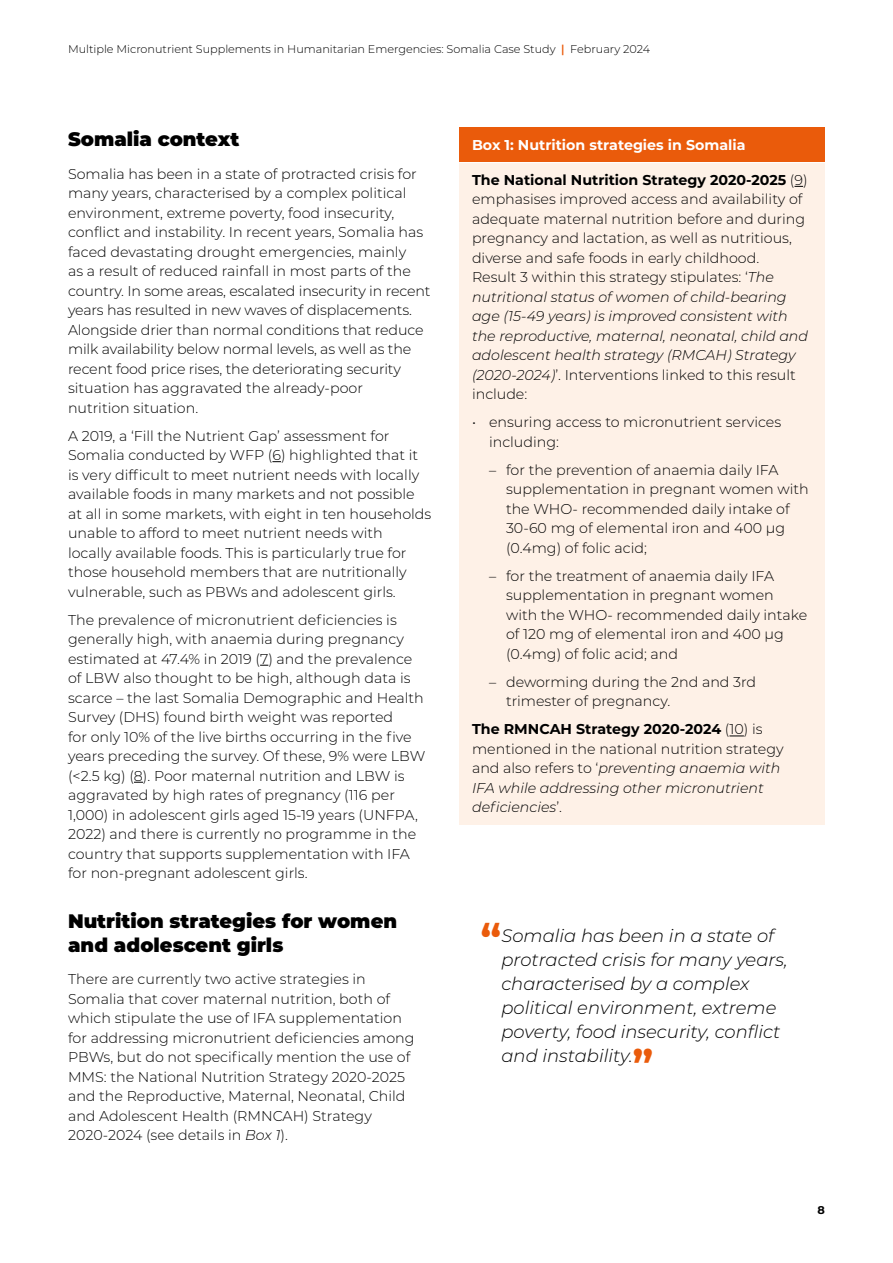
<style>
.page{position:relative;width:893px;height:1263px;background:#fff}
.page>*{position:absolute;margin:0;border:0;box-sizing:border-box;transform-origin:0 0}
.t1{font:700 42px "Montserrat";color:#ea5b0b}
.t2{font:900 19.5px/24px "Montserrat";color:#000}
.t3{font:italic 300 18px/24px "Montserrat";color:#000}
.t4{font:300 14.25px/19.5px "Montserrat";color:#000}
.t5{font:italic 300 14.25px/19.5px "Montserrat";color:#000}
.t6{font:700 14.25px "Montserrat";color:#fff}
.t7{font:300 11.25px "Montserrat";color:#000}
.t8{font:700 11.25px "Montserrat";color:#000}
.s1{font-weight:600;color:#ea5b0b}
.s2{font-style:italic}
.s3{font-weight:700}
.s4{font-weight:700;font-style:normal}
.s5{font-style:normal}
</style>
<div class="page">
<div style="left:459px;top:128px;width:366px;height:35px;background:#ea5b0b"></div>
<div style="left:459px;top:163px;width:366px;height:662px;background:#fef1e7"></div>
<hr style="left:459px;top:162px;width:366px;height:1px;background:#fff">
<svg style="left:729px;top:735px;width:15px;height:1px"></svg>
<p class="t7" style="left:68px;top:42px;width:584px">Multiple Micronutrient Supplements in Humanitarian Emergencies: Somalia Case Study <span class="s1">|</span> February 2024</p>
<h2 class="t2" style="left:68px;top:126px;width:173px">Somalia context</h2>
<p class="t4" style="left:68px;top:163px;width:364px">Somalia has been in a state of protracted crisis for many years, characterised by a complex political environment, extreme poverty, food insecurity, conflict and instability. In recent years, Somalia has faced devastating drought emergencies, mainly<br>as a result of reduced rainfall in most parts of the country. In some areas, escalated insecurity in recent years has resulted in new waves of displacements.<br>Alongside drier than normal conditions that reduce milk availability below normal levels, as well as the recent food price rises, the deteriorating security situation has aggravated the already-poor<br>nutrition situation.</p>
<p class="t4" style="left:68px;top:425px;width:365px">A 2019, a ‘Fill the Nutrient Gap’ assessment for Somalia conducted by WFP (6) highlighted that it is very difficult to meet nutrient needs with locally available foods in many markets and not possible at all in some markets, with eight in ten households unable to afford to meet nutrient needs with<br>locally available foods. This is particularly true for those household members that are nutritionally vulnerable, such as PBWs and adolescent girls.</p>
<p class="t4" style="left:68px;top:609px;width:359px">The prevalence of micronutrient deficiencies is generally high, with anaemia during pregnancy estimated at 47.4% in 2019 (7) and the prevalence of LBW also thought to be high, although data is scarce – the last Somalia Demographic and Health Survey (DHS) found birth weight was reported<br>for only 10% of the live births occurring in the five years preceding the survey. Of these, 9% were LBW (&lt;2.5 kg) (8). Poor maternal nutrition and LBW is aggravated by high rates of pregnancy (116 per 1,000) in adolescent girls aged 15-19 years (UNFPA, 2022) and there is currently no programme in the country that supports supplementation with IFA for non-pregnant adolescent girls.</p>
<h2 class="t2" style="left:68px;top:908px;width:331px">Nutrition strategies for women and adolescent girls</h2>
<p class="t4" style="left:68px;top:969px;width:348px">There are currently two active strategies in Somalia that cover maternal nutrition, both of which stipulate the use of IFA supplementation for addressing micronutrient deficiencies among PBWs, but do not specifically mention the use of MMS: the National Nutrition Strategy 2020-2025 and the Reproductive, Maternal, Neonatal, Child and Adolescent Health (RMNCAH) Strategy 2020-2024 (see details in <span class="s2">Box 1</span>).</p>
<p class="t6" style="left:472px;top:135px;width:275px">Box 1: Nutrition strategies in Somalia</p>
<p class="t4" style="left:472px;top:170px;width:338px"><span class="s3">The National Nutrition Strategy 2020-2025</span> (9) emphasises improved access and availability of adequate maternal nutrition before and during pregnancy and lactation, as well as nutritious, diverse and safe foods in early childhood.<br>Result 3 within this strategy stipulates: ‘<span class="s2">The nutritional status of women of child-bearing age (15-49 years) is improved consistent with the reproductive, maternal, neonatal, child and adolescent health strategy (RMCAH) Strategy (2020-2024)</span>’. Interventions linked to this result include:</p>
<p class="t4" style="left:489px;top:412px;width:294px;text-indent:-17px">• ensuring access to micronutrient services including:</p>
<p class="t4" style="left:506px;top:460px;width:304px;text-indent:-17px">– for the prevention of anaemia daily IFA supplementation in pregnant women with the WHO- recommended daily intake of 30-60 mg of elemental iron and 400 μg (0.4mg) of folic acid;</p>
<p class="t4" style="left:506px;top:566px;width:303px;text-indent:-17px">– for the treatment of anaemia daily IFA supplementation in pregnant women with the WHO- recommended daily intake of 120 mg of elemental iron and 400 μg (0.4mg) of folic acid; and</p>
<p class="t4" style="left:506px;top:672px;width:252px;text-indent:-17px">– deworming during the 2nd and 3rd trimester of pregnancy.</p>
<p class="t5" style="left:472px;top:719px;width:313px"><span class="s4">The RMNCAH Strategy 2020-2024</span> <span class="s5">(10) is mentioned in the national nutrition strategy and also refers to ‘</span>preventing anaemia with IFA while addressing other micronutrient deficiencies<span class="s5">’.</span></p>
<h1 class="t1" style="left:480px;top:909px;width:22px">“</h1>
<p class="t3" style="left:501px;top:923px;width:288px">Somalia has been in a state of protracted crisis for many years, characterised by a complex political environment, extreme poverty, food insecurity, conflict and instability.</p>
<h1 class="t1" style="left:633px;top:1035px;width:22px">”</h1>
<p class="t8" style="left:817px;top:1202px;width:9px">8</p>
</div>
